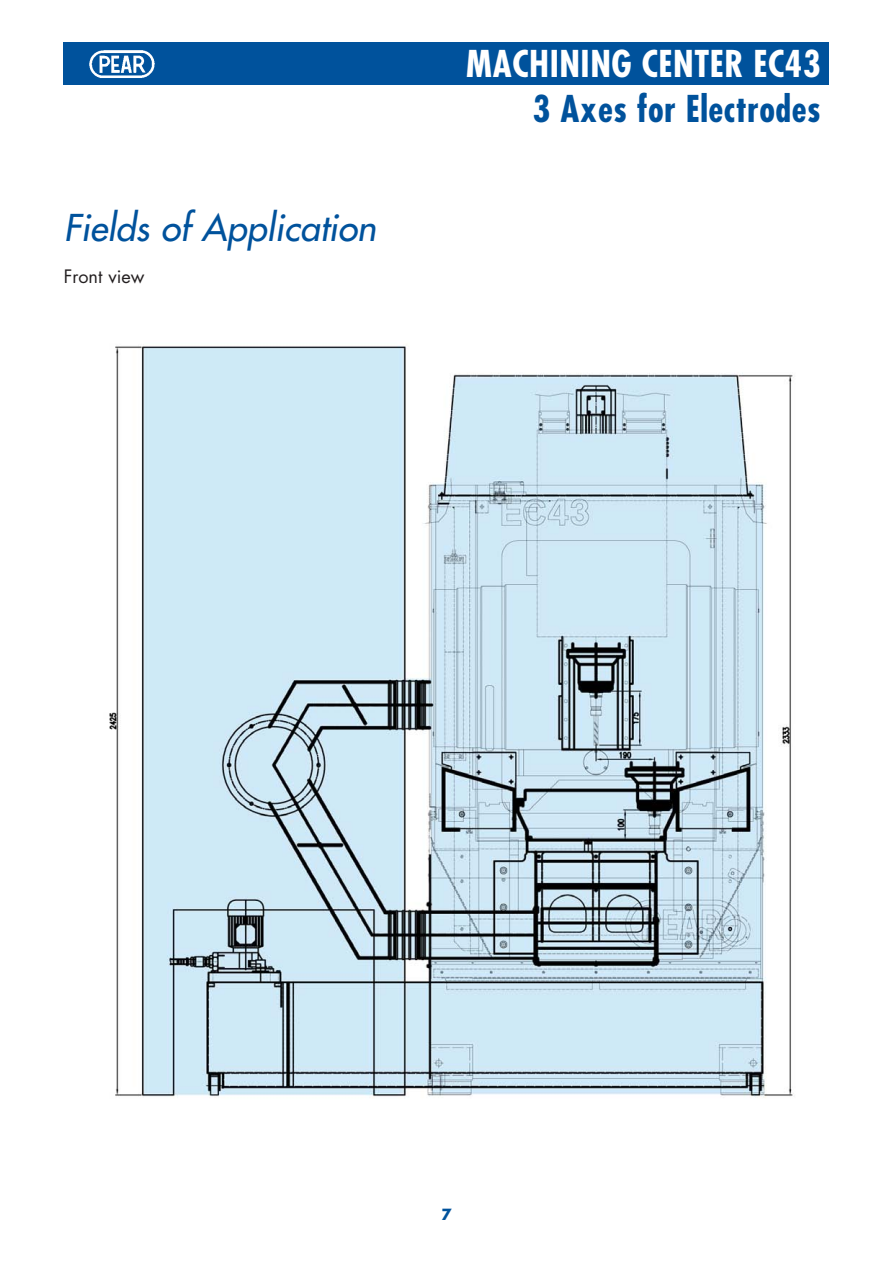
<style>
.page{position:relative;width:893px;height:1263px;background:#fff}
.page>*{position:absolute;margin:0;border:0;box-sizing:border-box;transform-origin:0 0}
.t1{font:700 condensed 36px "Futura";letter-spacing:.015em;color:#fff}
.t2{font:italic 36px "Futura";color:#00529c}
.t3{font:700 condensed 36px "Futura";letter-spacing:.015em;color:#00529c}
.t4{font:18px "Futura";color:#231f20}
.t5{font:700 15px "Futura";color:#00529c}
</style>
<div class="page">
<div style="left:64px;top:43px;width:765px;height:42px;background:#00529c"></div>
<img style="left:89px;top:50px;width:66px;height:28px">
<img style="left:109px;top:346px;width:685px;height:752px">
<p class="t2" style="left:64px;top:204px;width:314px">Fields of Application</p>
<p class="t4" style="left:64px;top:264px;width:82px">Front view</p>
<p class="t1" style="left:466px;top:41px;width:356px">MACHINING CENTER EC43</p>
<p class="t3" style="left:533px;top:86px;width:289px">3 Axes for Electrodes</p>
<p class="t5" style="left:441px;top:1204px;width:12px">7</p>
</div>
